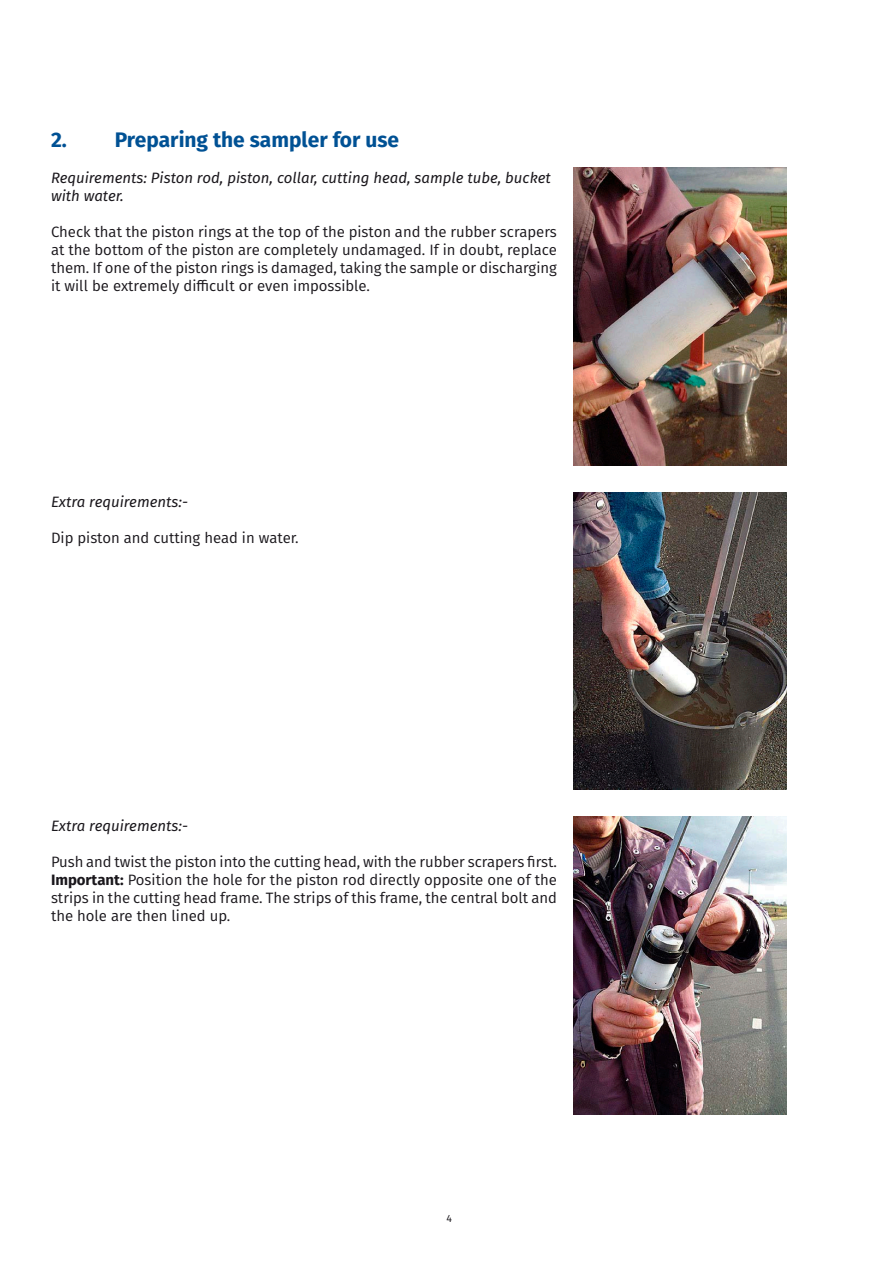
<style>
.page{position:relative;width:893px;height:1263px;background:#fff}
.page>*{position:absolute;margin:0;border:0;box-sizing:border-box;transform-origin:0 0}
.hoofdstuk{font:700 21px "Fira Sans";color:#005194}
.Hoofdtekst{font:15px/18px "Fira Sans";color:#1a171c;text-align:justify}
.Bijschrift{font:italic 15px/18px "Fira Sans";color:#1a171c}
.Hoofdtekst-2{font:italic 15px "Fira Sans";color:#1a171c}
.t1{font:10.5px "Fira Sans";color:#1a171c}
.s1{font-weight:700}
</style>
<div class="page">
<img style="left:574px;top:168px;width:213px;height:297px">
<img style="left:574px;top:492px;width:213px;height:298px">
<img style="left:574px;top:817px;width:213px;height:297px">
<p class="hoofdstuk" style="left:51px;top:122px;width:350px">2. Preparing the sampler for use</p>
<p class="Bijschrift" style="left:51px;top:169px;width:501px">Requirements: Piston rod, piston, collar, cutting head, sample tube, bucket with water.</p>
<p class="Hoofdtekst" style="left:51px;top:223px;width:507px">Check that the piston rings at the top of the piston and the rubber scrapers at the bottom of the piston are completely undamaged. If in doubt, replace them. If one of the piston rings is damaged, taking the sample or discharging it will be extremely difficult or even impossible.</p>
<p class="Bijschrift" style="left:51px;top:493px;width:138px">Extra requirements:-</p>
<p class="Hoofdtekst" style="left:51px;top:529px;width:249px">Dip piston and cutting head in water.</p>
<p class="Hoofdtekst-2" style="left:51px;top:815px;width:138px">Extra requirements:-</p>
<p class="Hoofdtekst" style="left:51px;top:853px;width:507px">Push and twist the piston into the cutting head, with the rubber scrapers first.</p>
<p class="Hoofdtekst" style="left:51px;top:871px;width:507px"><span class="s1">Important:</span> Position the hole for the piston rod directly opposite one of the strips in the cutting head frame. The strips of this frame, the central bolt and the hole are then lined up.</p>
<p class="t1" style="left:446px;top:1210px;width:7px">4</p>
</div>
